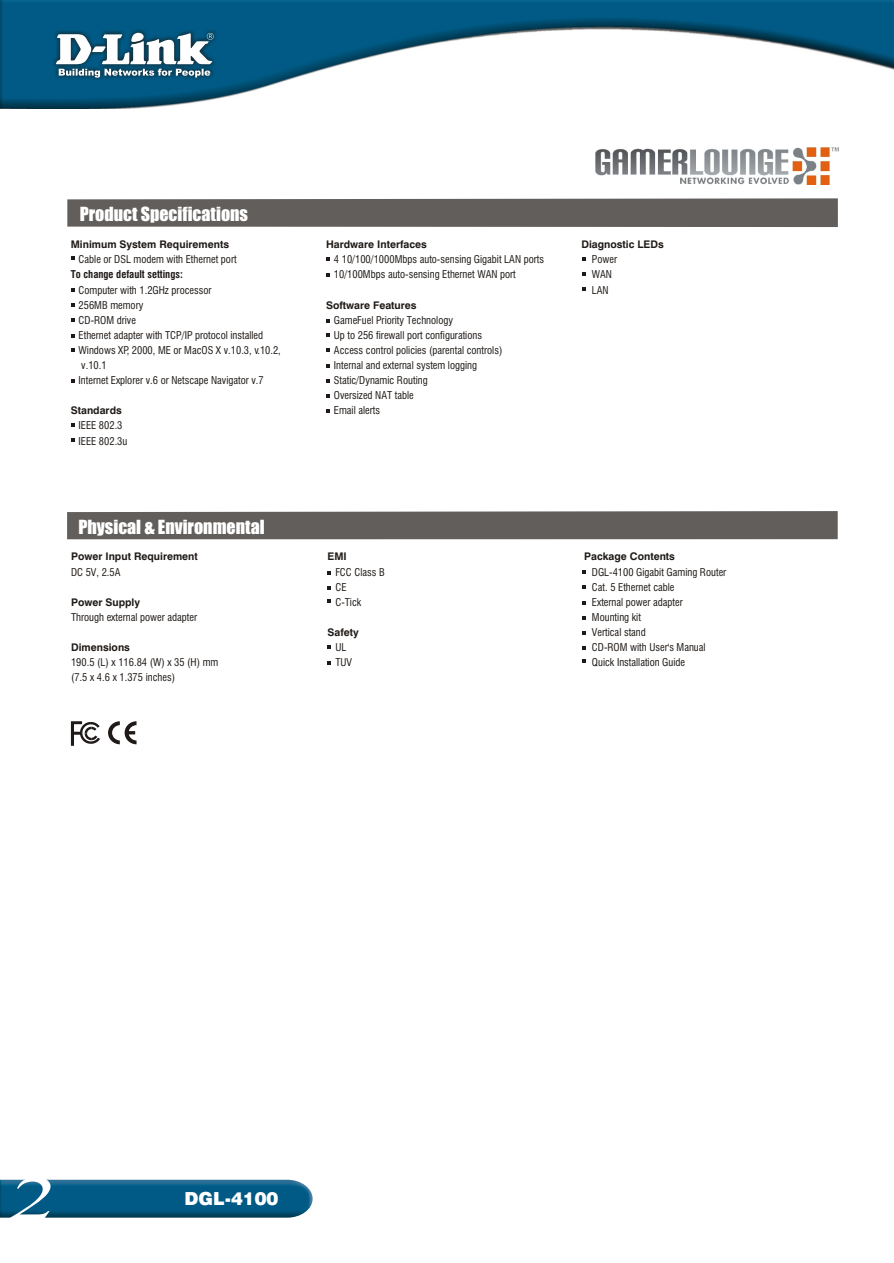
<style>
.page{position:relative;width:894px;height:1263px;background:#fff}
.page>*{position:absolute;margin:0;border:0;box-sizing:border-box;transform-origin:0 0}
.t1{font:italic 62.4px "Times New Roman";color:#fff;scale:1.41 1}
.t2{font:18px "Impact";color:#fff}
.t3{font:18px "Swis 721 Blk BT";color:#fff}
.t4{font:10.5px/15.1px "Swis 721 Cn BT";color:#1f1a17}
.t5{font:700 10.5px "Swis 721 BT";color:#1f1a17}
.t6{font:700 10.5px "Swis 721 Cn BT";color:#1f1a17}
</style>
<div class="page">
<svg style="left:67px;top:198px;width:771px;height:29px;background:#666361"></svg>
<img style="left:0;top:0;width:894px;height:108px">
<img style="left:52px;top:29px;width:165px;height:52px">
<svg style="left:56px;top:33px;width:158px;height:45px"></svg>
<img style="left:0;top:1180px;width:313px;height:38px">
<div style="left:67px;top:511px;width:771px;height:28px;background:#615e5c"></div>
<svg style="left:71px;top:257px;width:4px;height:3px"></svg>
<svg style="left:326px;top:257px;width:3px;height:4px"></svg>
<svg style="left:582px;top:257px;width:4px;height:4px"></svg>
<svg style="left:326px;top:348px;width:3px;height:4px"></svg>
<svg style="left:582px;top:585px;width:4px;height:3px"></svg>
<svg style="left:582px;top:287px;width:4px;height:4px"></svg>
<svg style="left:326px;top:333px;width:3px;height:4px"></svg>
<svg style="left:582px;top:570px;width:4px;height:4px"></svg>
<svg style="left:582px;top:272px;width:4px;height:4px"></svg>
<svg style="left:326px;top:364px;width:3px;height:4px"></svg>
<svg style="left:582px;top:601px;width:4px;height:4px"></svg>
<svg style="left:326px;top:379px;width:3px;height:4px"></svg>
<svg style="left:582px;top:616px;width:4px;height:4px"></svg>
<svg style="left:326px;top:394px;width:3px;height:4px"></svg>
<svg style="left:582px;top:631px;width:4px;height:4px"></svg>
<svg style="left:327px;top:571px;width:3px;height:4px"></svg>
<svg style="left:326px;top:409px;width:3px;height:4px"></svg>
<svg style="left:582px;top:646px;width:4px;height:4px"></svg>
<svg style="left:327px;top:586px;width:3px;height:4px"></svg>
<svg style="left:582px;top:659px;width:4px;height:4px"></svg>
<svg style="left:327px;top:599px;width:3px;height:4px"></svg>
<svg style="left:71px;top:438px;width:4px;height:4px"></svg>
<svg style="left:71px;top:303px;width:4px;height:4px"></svg>
<svg style="left:71px;top:334px;width:4px;height:3px"></svg>
<svg style="left:71px;top:379px;width:4px;height:4px"></svg>
<svg style="left:327px;top:645px;width:4px;height:4px"></svg>
<svg style="left:327px;top:661px;width:4px;height:3px"></svg>
<svg style="left:71px;top:423px;width:4px;height:4px"></svg>
<svg style="left:71px;top:288px;width:4px;height:4px"></svg>
<svg style="left:71px;top:318px;width:4px;height:4px"></svg>
<svg style="left:71px;top:349px;width:4px;height:3px"></svg>
<svg style="left:71px;top:721px;width:29px;height:25px"></svg>
<svg style="left:108px;top:721px;width:29px;height:23px"></svg>
<img style="left:596px;top:147px;width:242px;height:37px">
<h2 class="t2" style="left:80px;top:206px;width:170px">Product Specifications</h2>
<p class="t5" style="left:71px;top:240px;width:160px">Minimum System Requirements</p>
<p class="t5" style="left:326px;top:240px;width:102px">Hardware Interfaces</p>
<p class="t5" style="left:581px;top:240px;width:84px">Diagnostic LEDs</p>
<p class="t4" style="left:79px;top:253px;width:160px">Cable or DSL modem with Ethernet port</p>
<p class="t4" style="left:334px;top:253px;width:212px">4 10/100/1000Mbps auto-sensing Gigabit LAN ports</p>
<p class="t4" style="left:592px;top:253px;width:27px">Power</p>
<p class="t6" style="left:71px;top:270px;width:114px">To change default settings:</p>
<p class="t4" style="left:334px;top:268px;width:183px">10/100Mbps auto-sensing Ethernet WAN port</p>
<p class="t4" style="left:592px;top:268px;width:22px">WAN</p>
<p class="t4" style="left:79px;top:283px;width:135px">Computer with 1.2GHz processor</p>
<p class="t4" style="left:592px;top:283px;width:18px">LAN</p>
<p class="t4" style="left:79px;top:298px;width:66px">256MB memory</p>
<p class="t5" style="left:326px;top:301px;width:92px">Software Features</p>
<p class="t4" style="left:79px;top:313px;width:59px">CD-ROM drive</p>
<p class="t4" style="left:334px;top:313px;width:121px">GameFuel Priority Technology</p>
<p class="t4" style="left:79px;top:329px;width:186px">Ethernet adapter with TCP/IP protocol installed</p>
<p class="t4" style="left:334px;top:329px;width:150px">Up to 256 firewall port configurations</p>
<p class="t4" style="left:79px;top:344px;width:204px">Windows XP, 2000, ME or MacOS X v.10.3, v.10.2,</p>
<p class="t4" style="left:334px;top:344px;width:170px">Access control policies (parental controls)</p>
<p class="t4" style="left:81px;top:359px;width:27px">v.10.1</p>
<p class="t4" style="left:334px;top:359px;width:145px">Internal and external system logging</p>
<p class="t4" style="left:79px;top:374px;width:187px">Internet Explorer v.6 or Netscape Navigator v.7</p>
<p class="t4" style="left:334px;top:374px;width:95px">Static/Dynamic Routing<br>Oversized NAT table</p>
<p class="t5" style="left:71px;top:406px;width:53px">Standards</p>
<p class="t4" style="left:334px;top:404px;width:48px">Email alerts</p>
<p class="t4" style="left:79px;top:419px;width:50px">IEEE 802.3<br>IEEE 802.3u</p>
<h2 class="t2" style="left:78px;top:520px;width:188px">Physical &amp; Environmental</h2>
<p class="t5" style="left:71px;top:552px;width:128px">Power Input Requirement</p>
<p class="t5" style="left:328px;top:552px;width:21px">EMI</p>
<p class="t5" style="left:584px;top:552px;width:92px">Package Contents</p>
<p class="t4" style="left:71px;top:565px;width:51px">DC 5V, 2.5A</p>
<p class="t4" style="left:335px;top:565px;width:51px">FCC Class B</p>
<p class="t4" style="left:592px;top:565px;width:136px">DGL-4100 Gigabit Gaming Router</p>
<p class="t4" style="left:335px;top:580px;width:13px">CE</p>
<p class="t4" style="left:592px;top:580px;width:84px">Cat. 5 Ethernet cable</p>
<p class="t5" style="left:71px;top:598px;width:71px">Power Supply</p>
<p class="t4" style="left:335px;top:595px;width:27px">C-Tick</p>
<p class="t4" style="left:592px;top:595px;width:92px">External power adapter</p>
<p class="t4" style="left:71px;top:611px;width:128px">Through external power adapter</p>
<p class="t4" style="left:592px;top:611px;width:51px">Mounting kit</p>
<p class="t5" style="left:328px;top:628px;width:33px">Safety</p>
<p class="t4" style="left:592px;top:626px;width:55px">Vertical stand</p>
<p class="t5" style="left:71px;top:643px;width:60px">Dimensions</p>
<p class="t4" style="left:335px;top:641px;width:13px">UL</p>
<p class="t4" style="left:592px;top:641px;width:115px">CD-ROM with User's Manual</p>
<p class="t4" style="left:71px;top:656px;width:149px">190.5 (L) x 116.84 (W) x 35 (H) mm</p>
<p class="t4" style="left:335px;top:656px;width:18px">TUV</p>
<p class="t4" style="left:592px;top:656px;width:95px">Quick Installation Guide</p>
<p class="t4" style="left:71px;top:671px;width:106px">(7.5 x 4.6 x 1.375 inches)</p>
<h1 class="t1" style="left:8px;top:1176px;width:40px">2</h1>
<h2 class="t3" style="left:184px;top:1191px;width:95px">DGL-4100</h2>
</div>
